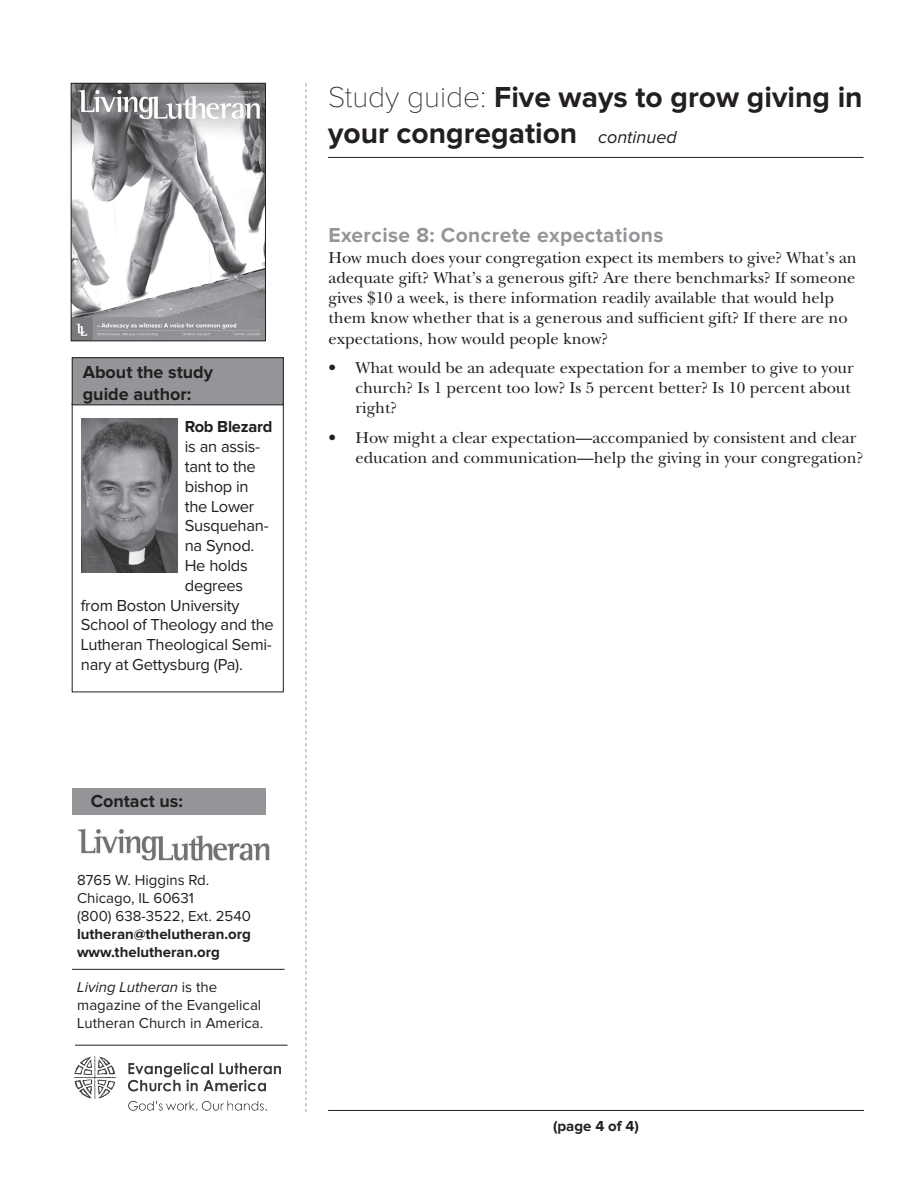
<style>
.page{position:relative;width:918px;height:1188px;background:#fff}
.page>*{position:absolute;margin:0;border:0;box-sizing:border-box;transform-origin:0 0}
.t1{font:700 30px/36px "Proxima Nova";color:#231f20}
.t2{font:700 21px "Proxima Nova";letter-spacing:.02em;color:#939598}
.t3{font:700 18px/21.6px "Proxima Nova";color:#231f20}
.t4{font:16.5px/20.2px "New Baskerville";color:#231f20}
.t5{font:16.5px "Proxima Nova";letter-spacing:-.015em;color:#231f20}
.t6{font:700 16.5px "Proxima Nova";letter-spacing:-.015em;color:#231f20}
.t7{font:15px/18px "Proxima Nova";color:#231f20}
.t8{font:700 15px/18px "Proxima Nova";color:#231f20}
.s1{font-style:italic}
.s2{font-family:"Proxima Nova T";font-weight:100}
.s3{font-weight:400;font-style:italic;font-size:18px}
</style>
<div class="page">
<hr style="left:328px;top:1110px;width:536px;height:1px;background:#231f20">
<svg style="left:306px;top:83px;width:1px;height:1029px"></svg>
<hr style="left:328px;top:157px;width:536px;height:1px;background:#231f20">
<img style="left:73px;top:85px;width:191px;height:254px">
<div style="left:71px;top:83px;width:195px;height:258px;border:1px solid #231f20"></div>
<div style="left:72px;top:403px;width:212px;height:289px;border:1px solid #231f20"></div>
<img style="left:81px;top:419px;width:96px;height:153px">
<div style="left:72px;top:358px;width:211px;height:47px;background:#939598"></div>
<div style="left:72px;top:357px;width:212px;height:48px;border:1px solid #231f20"></div>
<div style="left:73px;top:788px;width:193px;height:27px;background:#939598"></div>
<img style="left:74px;top:1057px;width:206px;height:53px">
<hr style="left:75px;top:1045px;width:213px;height:1px;background:#231f20">
<hr style="left:72px;top:969px;width:213px;height:1px;background:#231f20">
<img style="left:78px;top:829px;width:192px;height:32px">
<p class="t3" style="left:83px;top:362px;width:132px">About the study guide author:</p>
<p class="t6" style="left:185px;top:419px;width:89px">Rob Blezard</p>
<p class="t5" style="left:185px;top:439px;width:77px">is an assis-</p>
<p class="t5" style="left:185px;top:459px;width:73px">tant to the</p>
<p class="t5" style="left:185px;top:479px;width:65px">bishop in</p>
<p class="t5" style="left:185px;top:498px;width:71px">the Lower</p>
<p class="t5" style="left:185px;top:518px;width:85px">Susquehan-</p>
<p class="t5" style="left:185px;top:538px;width:71px">na Synod.</p>
<p class="t5" style="left:185px;top:558px;width:64px">He holds</p>
<p class="t5" style="left:185px;top:578px;width:60px">degrees</p>
<p class="t5" style="left:81px;top:597px;width:160px">from Boston University</p>
<p class="t5" style="left:81px;top:617px;width:195px">School of Theology and the</p>
<p class="t5" style="left:81px;top:637px;width:193px">Lutheran Theological Semi-</p>
<p class="t5" style="left:81px;top:657px;width:164px">nary at Gettysburg (Pa).</p>
<p class="t3" style="left:91px;top:791px;width:94px">Contact us:</p>
<p class="t7" style="left:77px;top:871px;width:175px">8765 W. Higgins Rd.<br>Chicago, IL 60631<br>(800) 638-3522, Ext. 2540</p>
<p class="t8" style="left:77px;top:925px;width:175px">lutheran@thelutheran.org www.thelutheran.org</p>
<p class="t7" style="left:77px;top:978px;width:187px"><span class="s1">Living Lutheran</span> is the magazine of the Evangelical<br>Lutheran Church in America.</p>
<h1 class="t1" style="left:328px;top:80px;width:536px"><span class="s2">Study guide:</span> Five ways to grow giving in your congregation <span class="s3">continued</span></h1>
<p class="t2" style="left:328px;top:226px;width:336px">Exercise 8: Concrete expectations</p>
<p class="t4" style="left:328px;top:247px;width:530px">How much does your congregation expect its members to give? What’s an adequate gift? What’s a generous gift? Are there benchmarks? If someone gives $10 a week, is there information readily available that would help them know whether that is a generous and sufficient gift? If there are no expectations, how would people know?</p>
<p class="t4" style="left:355px;top:357px;width:500px;text-indent:-27px">• What would be an adequate expectation for a member to give to your church? Is 1 percent too low? Is 5 percent better? Is 10 percent about right?</p>
<p class="t4" style="left:355px;top:427px;width:509px;text-indent:-27px">• How might a clear expectation—accompanied by consistent and clear education and communication—help the giving in your congregation?</p>
<p class="t8" style="left:553px;top:1117px;width:87px">(page 4 of 4)</p>
</div>
